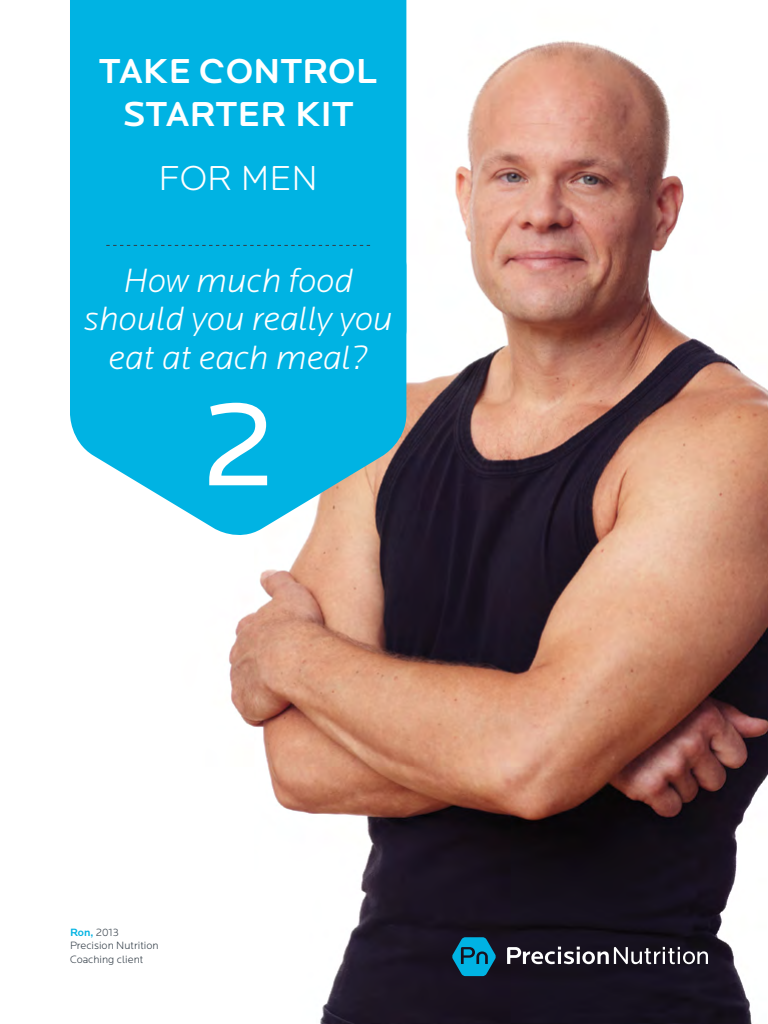
<style>
.page{position:relative;width:768px;height:1024px;background:#fff}
.page>*{position:absolute;margin:0;border:0;box-sizing:border-box;transform-origin:0 0}
.t1{font:124px "Locator";color:#fff}
.t2{font:500 36px/43px "Locator Display";color:#fff;text-align:center}
.t3{font:300 36px "Locator Display";color:#fff}
.t4{font:italic 300 35px/38.1px "Locator";color:#fff;text-align:center}
.t5{font:300 11px/13.2px "Locator";color:#333e48}
.s1{font-weight:500;color:#00b3e3}
</style>
<div class="page">
<img style="left:229px;top:0;width:539px;height:1024px">
<svg style="left:70px;top:363px;width:336px;height:180px;fill:#00b3e3"></svg>
<div style="left:70px;top:0;width:336px;height:363px;background:#00b3e3"></div>
<svg style="left:106px;top:245px;width:264px;height:1px"></svg>
<svg style="left:452px;top:937px;width:44px;height:39px;background:#087a9e"></svg>
<svg style="left:507px;top:947px;width:201px;height:34px;background:#3d3943"></svg>
<p class="t2" style="left:99px;top:48px;width:280px">TAKE CONTROL<br>STARTER KIT</p>
<p class="t3" style="left:158px;top:159px;width:161px">FOR MEN</p>
<p class="t4" style="left:84px;top:263px;width:310px">How much food should you really you eat at each meal?</p>
<h1 class="t1" style="left:201px;top:370px;width:76px">2</h1>
<p class="t5" style="left:70px;top:926px;width:90px"><span class="s1">Ron,</span> 2013<br>Precision Nutrition<br>Coaching client</p>
</div>
